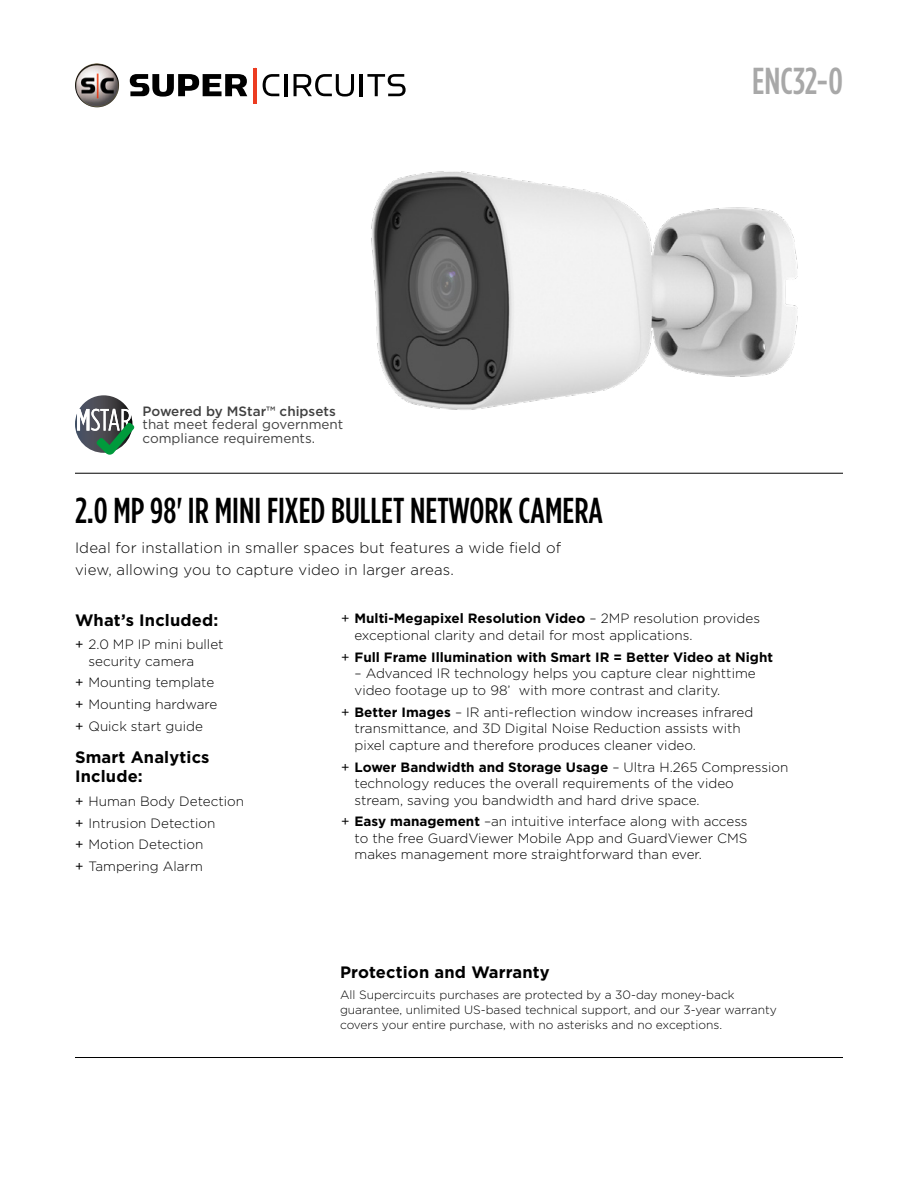
<style>
.page{position:relative;width:918px;height:1188px;background:#fff}
.page>*{position:absolute;margin:0;border:0;box-sizing:border-box;transform-origin:0 0}
.t1{font:500 37.5px "Gotham Condensed";color:#a8a8a8}
.t2{font:500 36px "Gotham Condensed";color:#000}
.t3{font:700 16.5px/19.5px "Gotham";letter-spacing:.01em;color:#000}
.t4{font:300 15px/22.5px "Gotham";letter-spacing:.01em;color:#000}
.t5{font:300 13.5px/16.5px "Gotham";color:#000}
.t6{font:700 13.5px "Gotham";color:#000}
.t7{font:13.5px/13.5px "Gotham";color:#414141}
.t8{font:500 13.5px "Gotham";color:#414141}
.t9{font:300 12px/15px "Gotham";color:#000}
.s1{font-weight:400}
.s2{font-weight:700}
</style>
<div class="page">
<hr style="left:254px;top:68px;width:3px;height:35px;background:#ec3c21">
<svg style="left:85px;top:63px;width:12px;height:4px"></svg>
<svg style="left:130px;top:74px;width:117px;height:23px"></svg>
<svg style="left:263px;top:74px;width:16px;height:22px"></svg>
<hr style="left:284px;top:74px;width:3px;height:22px;background:#000">
<svg style="left:294px;top:74px;width:60px;height:23px"></svg>
<hr style="left:360px;top:74px;width:3px;height:22px;background:#000">
<svg style="left:367px;top:74px;width:39px;height:22px"></svg>
<hr style="left:75px;top:1057px;width:768px;height:1px;background:#000">
<hr style="left:75px;top:473px;width:768px;height:1px;background:#000">
<img style="left:371px;top:171px;width:427px;height:239px">
<svg style="left:75px;top:395px;width:60px;height:60px"></svg>
<p class="t8" style="left:143px;top:402px;width:195px">Powered by MStar™ chipsets</p>
<p class="t7" style="left:143px;top:417px;width:202px">that meet federal government compliance requirements.</p>
<h1 class="t1" style="left:752px;top:59px;width:92px">ENC32-0</h1>
<h2 class="t2" style="left:75px;top:489px;width:529px">2.0 MP 98' IR MINI FIXED BULLET NETWORK CAMERA</h2>
<p class="t4" style="left:75px;top:536px;width:488px">Ideal for installation in smaller spaces but features a wide field of view, allowing you to capture video in larger areas.</p>
<p class="t3" style="left:75px;top:610px;width:145px">What’s Included:</p>
<p class="t5" style="left:89px;top:636px;width:137px;text-indent:-14px"><span class="s1">+</span> 2.0 MP IP mini bullet security camera</p>
<p class="t5" style="left:75px;top:671px;width:144px;line-height:21.9px"><span class="s1">+</span> Mounting template <span class="s1">+</span> Mounting hardware <span class="s1">+</span> Quick start guide</p>
<p class="t3" style="left:75px;top:747px;width:136px">Smart Analytics<br>Include:</p>
<p class="t5" style="left:75px;top:790px;width:171px;line-height:21.9px"><span class="s1">+</span> Human Body Detection <span class="s1">+</span> Intrusion Detection<br><span class="s1">+</span> Motion Detection<br><span class="s1">+</span> Tampering Alarm</p>
<p class="t5" style="left:355px;top:610px;width:407px;text-indent:-14px"><span class="s1">+</span> <span class="s2">Multi-Megapixel Resolution Video</span> – 2MP resolution provides exceptional clarity and detail for most applications.</p>
<p class="t6" style="left:341px;top:648px;width:434px"><span class="s1">+</span> Full Frame Illumination with Smart IR = Better Video at Night</p>
<p class="t5" style="left:355px;top:665px;width:403px">– Advanced IR technology helps you capture clear nighttime video footage up to 98’ with more contrast and clarity.</p>
<p class="t5" style="left:355px;top:703px;width:400px;text-indent:-14px"><span class="s1">+</span> <span class="s2">Better Images</span> – IR anti-reflection window increases infrared transmittance, and 3D Digital Noise Reduction assists with pixel capture and therefore produces cleaner video.</p>
<p class="t5" style="left:355px;top:758px;width:435px;text-indent:-14px"><span class="s1">+</span> <span class="s2">Lower Bandwidth and Storage Usage</span> – Ultra H.265 Compression technology reduces the overall requirements of the video<br>stream, saving you bandwidth and hard drive space.</p>
<p class="t5" style="left:355px;top:813px;width:395px;text-align:justify;text-indent:-14px"><span class="s1">+</span> <span class="s2">Easy management</span> –an intuitive interface along with access to the free GuardViewer Mobile App and GuardViewer CMS makes management more straightforward than ever.</p>
<p class="t3" style="left:340px;top:962px;width:211px">Protection and Warranty</p>
<p class="t9" style="left:340px;top:987px;width:438px">All Supercircuits purchases are protected by a 30-day money-back guarantee, unlimited US-based technical support, and our 3-year warranty covers your entire purchase, with no asterisks and no exceptions.</p>
</div>
